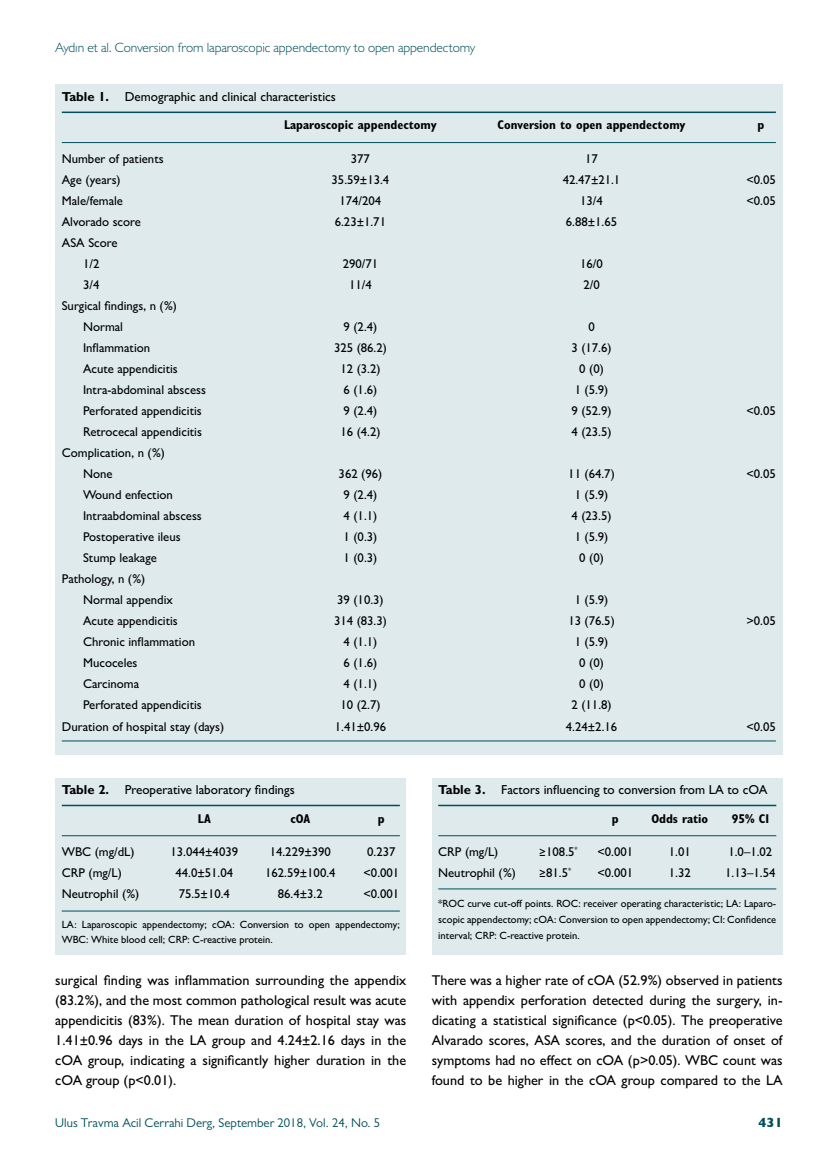
<style>
.page{position:relative;width:838px;height:1170px;background:#fff}
.page>*{position:absolute;margin:0;border:0;box-sizing:border-box;transform-origin:0 0}
.t1{font:500 14.25px/20px "Gill Sans MT Pro";color:#000;text-align:justify}
.t2{font:300 13.5px "Gill Sans MT Pro";letter-spacing:-.005em;color:#004f5a}
.t3{font:800 13.5px "Gill Sans MT Pro";color:#004f5a}
.t4{font:500 13.05px "Gill Sans MT Pro";color:#000}
.t5{font:500 12.75px/21px "Gill Sans MT Pro";color:#000}
.t6{font:700 condensed 12.75px "Gill Sans MT Pro";color:#000}
.t7{font:12.75px "Gill Sans MT Pro";color:#004f5a}
.t8{font:500 10.5px/15.9px "Gill Sans MT Pro";color:#000}
.s1{font-weight:700}
</style>
<div class="page">
<div style="left:55px;top:85px;width:727px;height:669px;background:#deeaec"></div>
<hr style="left:62px;top:111px;width:714px;height:2px;background:#004f5a">
<hr style="left:62px;top:142px;width:714px;height:1px;background:#004f5a">
<hr style="left:62px;top:740px;width:714px;height:1px;background:#004f5a">
<div style="left:55px;top:777px;width:351px;height:177px;background:#deeaec"></div>
<hr style="left:62px;top:804px;width:338px;height:2px;background:#004f5a">
<hr style="left:62px;top:835px;width:338px;height:1px;background:#004f5a">
<hr style="left:62px;top:910px;width:338px;height:1px;background:#004f5a">
<div style="left:432px;top:777px;width:350px;height:177px;background:#deeaec"></div>
<hr style="left:438px;top:804px;width:338px;height:2px;background:#004f5a">
<hr style="left:438px;top:835px;width:338px;height:1px;background:#004f5a">
<hr style="left:438px;top:888px;width:338px;height:1px;background:#004f5a">
<p class="t2" style="left:55px;top:39px;width:421px">Aydın et al. Conversion from laparoscopic appendectomy to open appendectomy</p>
<p class="t4" style="left:62px;top:89px;width:276px"><span class="s1">Table 1.</span> Demographic and clinical characteristics</p>
<p class="t6" style="left:284px;top:117px;width:154px">Laparoscopic appendectomy</p>
<p class="t6" style="left:497px;top:117px;width:189px">Conversion to open appendectomy</p>
<p class="t6" style="left:757px;top:117px;width:8px">p</p>
<p class="t5" style="left:62px;top:148px;width:103px">Number of patients</p>
<p class="t5" style="left:351px;top:148px;width:21px">377</p>
<p class="t5" style="left:585px;top:148px;width:14px">17</p>
<p class="t5" style="left:62px;top:169px;width:60px">Age (years)</p>
<p class="t5" style="left:331px;top:169px;width:59px">35.59±13.4</p>
<p class="t5" style="left:562px;top:169px;width:59px">42.47±21.1</p>
<p class="t5" style="left:746px;top:169px;width:31px">&lt;0.05</p>
<p class="t5" style="left:62px;top:190px;width:63px">Male/female</p>
<p class="t5" style="left:339px;top:190px;width:43px">174/204</p>
<p class="t5" style="left:580px;top:190px;width:24px">13/4</p>
<p class="t5" style="left:746px;top:190px;width:31px">&lt;0.05</p>
<p class="t5" style="left:62px;top:211px;width:81px">Alvorado score</p>
<p class="t5" style="left:335px;top:211px;width:53px">6.23±1.71</p>
<p class="t5" style="left:566px;top:211px;width:53px">6.88±1.65</p>
<p class="t5" style="left:62px;top:232px;width:57px;text-align:center">ASA Score<br>1/2</p>
<p class="t5" style="left:343px;top:253px;width:37px">290/71</p>
<p class="t5" style="left:580px;top:253px;width:24px">16/0</p>
<p class="t5" style="left:83px;top:274px;width:18px">3/4</p>
<p class="t5" style="left:349px;top:274px;width:24px">11/4</p>
<p class="t5" style="left:583px;top:274px;width:18px">2/0</p>
<p class="t5" style="left:83px;top:295px;width:95px;text-indent:-21px">Surgical findings, n (%)<br>Normal</p>
<p class="t5" style="left:343px;top:316px;width:35px">9 (2.4)</p>
<p class="t5" style="left:588px;top:316px;width:8px">0</p>
<p class="t5" style="left:83px;top:337px;width:69px">Inflammation</p>
<p class="t5" style="left:334px;top:337px;width:54px">325 (86.2)</p>
<p class="t5" style="left:571px;top:337px;width:42px">3 (17.6)</p>
<p class="t5" style="left:83px;top:358px;width:96px">Acute appendicitis</p>
<p class="t5" style="left:340px;top:358px;width:42px">12 (3.2)</p>
<p class="t5" style="left:579px;top:358px;width:26px">0 (0)</p>
<p class="t5" style="left:83px;top:379px;width:124px">Intra-abdominal abscess</p>
<p class="t5" style="left:343px;top:379px;width:35px">6 (1.6)</p>
<p class="t5" style="left:574px;top:379px;width:35px">1 (5.9)</p>
<p class="t5" style="left:83px;top:400px;width:120px">Perforated appendicitis</p>
<p class="t5" style="left:343px;top:400px;width:35px">9 (2.4)</p>
<p class="t5" style="left:571px;top:400px;width:42px">9 (52.9)</p>
<p class="t5" style="left:746px;top:400px;width:31px">&lt;0.05</p>
<p class="t5" style="left:83px;top:421px;width:120px">Retrocecal appendicitis</p>
<p class="t5" style="left:340px;top:421px;width:42px">16 (4.2)</p>
<p class="t5" style="left:571px;top:421px;width:42px">4 (23.5)</p>
<p class="t5" style="left:83px;top:442px;width:83px;text-indent:-21px">Complication, n (%)<br>None</p>
<p class="t5" style="left:338px;top:463px;width:45px">362 (96)</p>
<p class="t5" style="left:568px;top:463px;width:48px">11 (64.7)</p>
<p class="t5" style="left:746px;top:463px;width:31px">&lt;0.05</p>
<p class="t5" style="left:83px;top:484px;width:91px">Wound enfection</p>
<p class="t5" style="left:343px;top:484px;width:35px">9 (2.4)</p>
<p class="t5" style="left:574px;top:484px;width:35px">1 (5.9)</p>
<p class="t5" style="left:83px;top:505px;width:120px">Intraabdominal abscess</p>
<p class="t5" style="left:343px;top:505px;width:35px">4 (1.1)</p>
<p class="t5" style="left:571px;top:505px;width:42px">4 (23.5)</p>
<p class="t5" style="left:83px;top:526px;width:99px">Postoperative ileus</p>
<p class="t5" style="left:343px;top:526px;width:35px">1 (0.3)</p>
<p class="t5" style="left:574px;top:526px;width:35px">1 (5.9)</p>
<p class="t5" style="left:83px;top:547px;width:75px">Stump leakage</p>
<p class="t5" style="left:343px;top:547px;width:35px">1 (0.3)</p>
<p class="t5" style="left:579px;top:547px;width:26px">0 (0)</p>
<p class="t5" style="left:83px;top:568px;width:91px;text-indent:-21px">Pathology, n (%)<br>Normal appendix</p>
<p class="t5" style="left:337px;top:589px;width:48px">39 (10.3)</p>
<p class="t5" style="left:574px;top:589px;width:35px">1 (5.9)</p>
<p class="t5" style="left:83px;top:610px;width:96px">Acute appendicitis</p>
<p class="t5" style="left:334px;top:610px;width:54px">314 (83.3)</p>
<p class="t5" style="left:568px;top:610px;width:48px">13 (76.5)</p>
<p class="t5" style="left:746px;top:610px;width:31px">&gt;0.05</p>
<p class="t5" style="left:83px;top:631px;width:114px">Chronic inflammation</p>
<p class="t5" style="left:343px;top:631px;width:35px">4 (1.1)</p>
<p class="t5" style="left:574px;top:631px;width:35px">1 (5.9)</p>
<p class="t5" style="left:83px;top:652px;width:56px">Mucoceles</p>
<p class="t5" style="left:343px;top:652px;width:35px">6 (1.6)</p>
<p class="t5" style="left:579px;top:652px;width:26px">0 (0)</p>
<p class="t5" style="left:83px;top:673px;width:58px">Carcinoma</p>
<p class="t5" style="left:343px;top:673px;width:35px">4 (1.1)</p>
<p class="t5" style="left:579px;top:673px;width:26px">0 (0)</p>
<p class="t5" style="left:83px;top:694px;width:120px">Perforated appendicitis</p>
<p class="t5" style="left:340px;top:694px;width:42px">10 (2.7)</p>
<p class="t5" style="left:571px;top:694px;width:42px">2 (11.8)</p>
<p class="t5" style="left:62px;top:715px;width:164px">Duration of hospital stay (days)</p>
<p class="t5" style="left:335px;top:715px;width:53px">1.41±0.96</p>
<p class="t5" style="left:566px;top:715px;width:53px">4.24±2.16</p>
<p class="t5" style="left:746px;top:715px;width:31px">&lt;0.05</p>
<p class="t4" style="left:62px;top:782px;width:234px"><span class="s1">Table 2.</span> Preoperative laboratory findings</p>
<p class="t6" style="left:198px;top:810px;width:14px">LA</p>
<p class="t6" style="left:290px;top:810px;width:21px">cOA</p>
<p class="t6" style="left:378px;top:810px;width:8px">p</p>
<p class="t5" style="left:62px;top:841px;width:74px">WBC (mg/dL)</p>
<p class="t5" style="left:170px;top:841px;width:69px">13.044±4039</p>
<p class="t5" style="left:270px;top:841px;width:63px">14.229±390</p>
<p class="t5" style="left:367px;top:841px;width:30px">0.237</p>
<p class="t5" style="left:62px;top:862px;width:62px">CRP (mg/L)</p>
<p class="t5" style="left:175px;top:862px;width:59px">44.0±51.04</p>
<p class="t5" style="left:265px;top:862px;width:72px">162.59±100.4</p>
<p class="t5" style="left:363px;top:862px;width:37px">&lt;0.001</p>
<p class="t5" style="left:62px;top:883px;width:79px">Neutrophil (%)</p>
<p class="t5" style="left:179px;top:883px;width:53px">75.5±10.4</p>
<p class="t5" style="left:278px;top:883px;width:46px">86.4±3.2</p>
<p class="t5" style="left:363px;top:883px;width:37px">&lt;0.001</p>
<p class="t8" style="left:62px;top:916px;width:339px;line-height:15px">LA: Laparoscopic appendectomy; cOA: Conversion to open appendectomy;<br>WBC: White blood cell; CRP: C-reactive protein.</p>
<p class="t4" style="left:438px;top:782px;width:331px"><span class="s1">Table 3.</span> Factors influencing to conversion from LA to cOA</p>
<p class="t6" style="left:612px;top:810px;width:8px">p</p>
<p class="t6" style="left:651px;top:810px;width:58px">Odds ratio</p>
<p class="t6" style="left:731px;top:810px;width:39px">95% CI</p>
<p class="t5" style="left:438px;top:841px;width:62px">CRP (mg/L)</p>
<p class="t5" style="left:539px;top:841px;width:40px">≥108.5<sup>*</sup></p>
<p class="t5" style="left:597px;top:841px;width:37px">&lt;0.001</p>
<p class="t5" style="left:669px;top:841px;width:23px">1.01</p>
<p class="t5" style="left:728px;top:841px;width:45px">1.0–1.02</p>
<p class="t5" style="left:438px;top:862px;width:79px">Neutrophil (%)</p>
<p class="t5" style="left:539px;top:862px;width:34px">≥81.5<sup>*</sup></p>
<p class="t5" style="left:597px;top:862px;width:37px">&lt;0.001</p>
<p class="t5" style="left:669px;top:862px;width:23px">1.32</p>
<p class="t5" style="left:725px;top:862px;width:52px">1.13–1.54</p>
<p class="t8" style="left:438px;top:895px;width:339px;text-align:justify">*ROC curve cut-off points. ROC: receiver operating characteristic; LA: Laparo&shy;scopic appendectomy; cOA: Conversion to open appendectomy; CI: Confidence interval; CRP: C-reactive protein.</p>
<p class="t1" style="left:55px;top:970px;width:352px">surgical finding was inflammation surrounding the appendix (83.2%), and the most common pathological result was acute appendicitis (83%). The mean duration of hospital stay was 1.41±0.96 days in the LA group and 4.24±2.16 days in the cOA group, indicating a significantly higher duration in the cOA group (p&lt;0.01).</p>
<p class="t1" style="left:432px;top:970px;width:352px">There was a higher rate of cOA (52.9%) observed in patients with appendix perforation detected during the surgery, in&shy;dicating a statistical significance (p&lt;0.05). The preoperative Alvarado scores, ASA scores, and the duration of onset of symptoms had no effect on cOA (p&gt;0.05). WBC count was found to be higher in the cOA group compared to the LA</p>
<p class="t7" style="left:55px;top:1115px;width:326px">Ulus Travma Acil Cerrahi Derg, September 2018, Vol. 24, No. 5</p>
<p class="t3" style="left:758px;top:1114px;width:26px">431</p>
</div>
